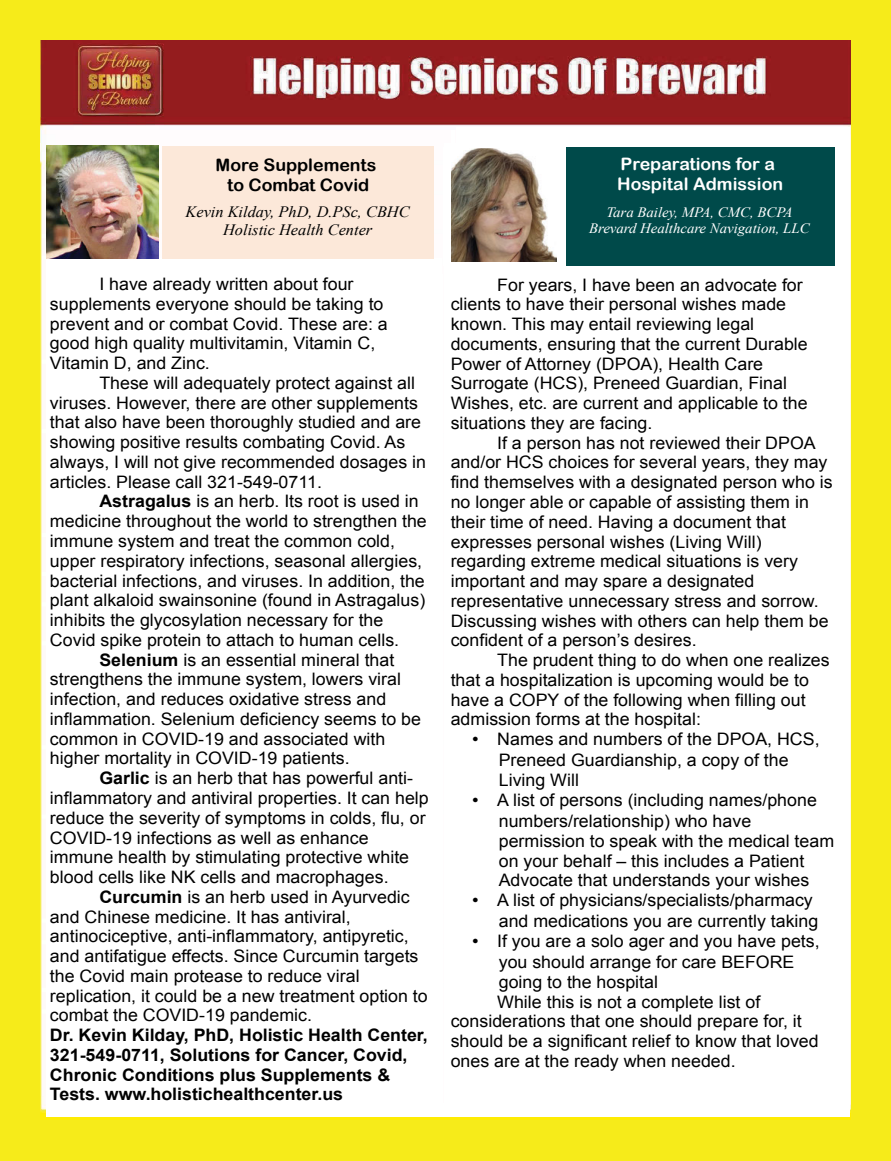
<style>
.page{position:relative;width:891px;height:1161px;background:#f6eb1a}
.page>*{position:absolute;margin:0;border:0;box-sizing:border-box;transform-origin:0 0}
.t1{font:17.25px/19.8px "Arial";color:#000;scale:1.04 1}
.t2{font:700 17.25px/19.8px "Arial";color:#000;scale:1.04 1}
.t3{font:17.25px/20px "Arial Rounded MT Bold";color:#fff;scale:1.04 1}
.t4{font:17.25px/20px "Arial Rounded MT Bold";color:#000;text-align:center;scale:1.04 1}
.t5{font:italic 15.75px/18px "Times New Roman";color:#000;text-align:center;scale:1.04 1}
.t6{font:italic 14.4px/16.5px "Times New Roman";color:#fff;text-align:center;scale:1.04 1}
.s1{font-weight:700}
</style>
<div class="page">
<img style="left:40px;top:40px;width:810px;height:1080px">
<div style="left:456px;top:127px;width:393px;height:989px;background:#fff"></div>
<div style="left:46px;top:274px;width:396px;height:843px;background:#fff"></div>
<hr style="left:444px;top:143px;width:396px;height:4px;background:#fff">
<div style="left:444px;top:266px;width:396px;height:851px;background:#fff"></div>
<div style="left:444px;top:149px;width:8px;height:112px;background:#fff"></div>
<hr style="left:444px;top:147px;width:122px;height:2px;background:#fff">
<div style="left:444px;top:261px;width:122px;height:5px;background:#fff"></div>
<div style="left:162px;top:146px;width:272px;height:112px;background:#fce8d9"></div>
<img style="left:47px;top:146px;width:111px;height:112px">
<div style="left:566px;top:147px;width:268px;height:119px;background:#004a4a"></div>
<img style="left:452px;top:149px;width:105px;height:112px">
<div style="left:430px;top:1104px;width:27px;height:13px;background:#fff"></div>
<p class="t4" style="left:216px;top:156px;width:156px">More Supplements to Combat Covid</p>
<p class="t5" style="left:186px;top:204px;width:217px">Kevin Kilday, PhD, D.PSc, CBHC<br>Holistic Health Center</p>
<p class="t1" style="left:50px;top:276px;width:326px;text-indent:49px">I have already written about four supplements everyone should be taking to prevent and or combat Covid. These are: a good high quality multivitamin, Vitamin C, Vitamin D, and Zinc.</p>
<p class="t1" style="left:50px;top:374px;width:363px;text-indent:49px">These will adequately protect against all viruses. However, there are other supplements that also have been thoroughly studied and are showing positive results combating Covid. As always, I will not give recommended dosages in articles. Please call 321-549-0711.</p>
<p class="t1" style="left:99px;top:493px;width:309px"><span class="s1">Astragalus</span> is an herb. Its root is used in</p>
<p class="t1" style="left:50px;top:513px;width:364px">medicine throughout the world to strengthen the</p>
<p class="t1" style="left:50px;top:533px;width:333px">immune system and treat the common cold,</p>
<p class="t1" style="left:50px;top:552px;width:359px">upper respiratory infections, seasonal allergies,</p>
<p class="t1" style="left:50px;top:572px;width:362px">bacterial infections, and viruses. In addition, the</p>
<p class="t1" style="left:50px;top:592px;width:362px">plant alkaloid swainsonine (found in Astragalus)</p>
<p class="t1" style="left:50px;top:612px;width:322px">inhibits the glycosylation necessary for the</p>
<p class="t1" style="left:50px;top:631px;width:337px">Covid spike protein to attach to human cells.</p>
<p class="t1" style="left:99px;top:651px;width:285px"><span class="s1">Selenium</span> is an essential mineral that</p>
<p class="t1" style="left:50px;top:671px;width:339px">strengthens the immune system, lowers viral</p>
<p class="t1" style="left:50px;top:691px;width:325px">infection, and reduces oxidative stress and</p>
<p class="t1" style="left:50px;top:711px;width:358px">inflammation. Selenium deficiency seems to be</p>
<p class="t1" style="left:50px;top:730px;width:324px">common in COVID-19 and associated with</p>
<p class="t1" style="left:50px;top:750px;width:290px">higher mortality in COVID-19 patients.</p>
<p class="t1" style="left:99px;top:770px;width:303px"><span class="s1">Garlic</span> is an herb that has powerful anti-</p>
<p class="t1" style="left:50px;top:790px;width:366px">inflammatory and antiviral properties. It can help</p>
<p class="t1" style="left:50px;top:809px;width:363px">reduce the severity of symptoms in colds, flu, or</p>
<p class="t1" style="left:50px;top:829px;width:308px">COVID-19 infections as well as enhance</p>
<p class="t1" style="left:50px;top:849px;width:347px">immune health by stimulating protective white</p>
<p class="t1" style="left:50px;top:869px;width:327px">blood cells like NK cells and macrophages.</p>
<p class="t1" style="left:99px;top:888px;width:300px"><span class="s1">Curcumin</span> is an herb used in Ayurvedic</p>
<p class="t1" style="left:50px;top:908px;width:291px">and Chinese medicine. It has antiviral,</p>
<p class="t1" style="left:50px;top:928px;width:347px">antinociceptive, anti-inflammatory, antipyretic,</p>
<p class="t1" style="left:50px;top:948px;width:356px">and antifatigue effects. Since Curcumin targets</p>
<p class="t1" style="left:50px;top:968px;width:299px">the Covid main protease to reduce viral</p>
<p class="t1" style="left:50px;top:987px;width:365px">replication, it could be a new treatment option to</p>
<p class="t1" style="left:50px;top:1007px;width:254px">combat the COVID-19 pandemic.</p>
<p class="t2" style="left:50px;top:1027px;width:365px">Dr. Kevin Kilday, PhD, Holistic Health Center, 321-549-0711, Solutions for Cancer, Covid, Chronic Conditions plus Supplements &amp; Tests. www.holistichealthcenter.us</p>
<p class="t3" style="left:617px;top:156px;width:161px">Preparations for a<br>Hospital Admission</p>
<p class="t6" style="left:589px;top:205px;width:214px">Tara Bailey, MPA, CMC, BCPA<br>Brevard Healthcare Navigation, LLC</p>
<p class="t1" style="left:451px;top:276px;width:345px;text-indent:47px">For years, I have been an advocate for clients to have their personal wishes made known. This may entail reviewing legal documents, ensuring that the current Durable Power of Attorney (DPOA), Health Care Surrogate (HCS), Preneed Guardian, Final Wishes, etc. are current and applicable to the situations they are facing.</p>
<p class="t1" style="left:451px;top:434px;width:369px;text-indent:47px">If a person has not reviewed their DPOA and/or HCS choices for several years, they may find themselves with a designated person who is no longer able or capable of assisting them in their time of need. Having a document that expresses personal wishes (Living Will) regarding extreme medical situations is very important and may spare a designated representative unnecessary stress and sorrow.<br>Discussing wishes with others can help them be confident of a person’s desires.</p>
<p class="t1" style="left:451px;top:652px;width:366px;text-indent:47px">The prudent thing to do when one realizes that a hospitalization is upcoming would be to have a COPY of the following when filling out admission forms at the hospital:</p>
<p class="t1" style="left:499px;top:731px;width:310px;line-height:20.4px;text-indent:-26px">• Names and numbers of the DPOA, HCS,<br>Preneed Guardianship, a copy of the<br>Living Will</p>
<p class="t1" style="left:499px;top:792px;width:324px;text-indent:-26px">• A list of persons (including names/phone numbers/relationship) who have permission to speak with the medical team on your behalf – this includes a Patient Advocate that understands your wishes</p>
<p class="t1" style="left:499px;top:891px;width:309px;line-height:20.9px;text-indent:-26px">• A list of physicians/specialists/pharmacy and medications you are currently taking</p>
<p class="t1" style="left:472px;top:933px;width:335px">• If you are a solo ager and you have pets,</p>
<p class="t1" style="left:499px;top:954px;width:286px">you should arrange for care BEFORE</p>
<p class="t1" style="left:499px;top:974px;width:155px">going to the hospital</p>
<p class="t1" style="left:497px;top:993px;width:254px">While this is not a complete list of</p>
<p class="t1" style="left:451px;top:1013px;width:339px">considerations that one should prepare for, it</p>
<p class="t1" style="left:451px;top:1033px;width:355px">should be a significant relief to know that loved</p>
<p class="t1" style="left:451px;top:1053px;width:276px">ones are at the ready when needed.</p>
</div>
